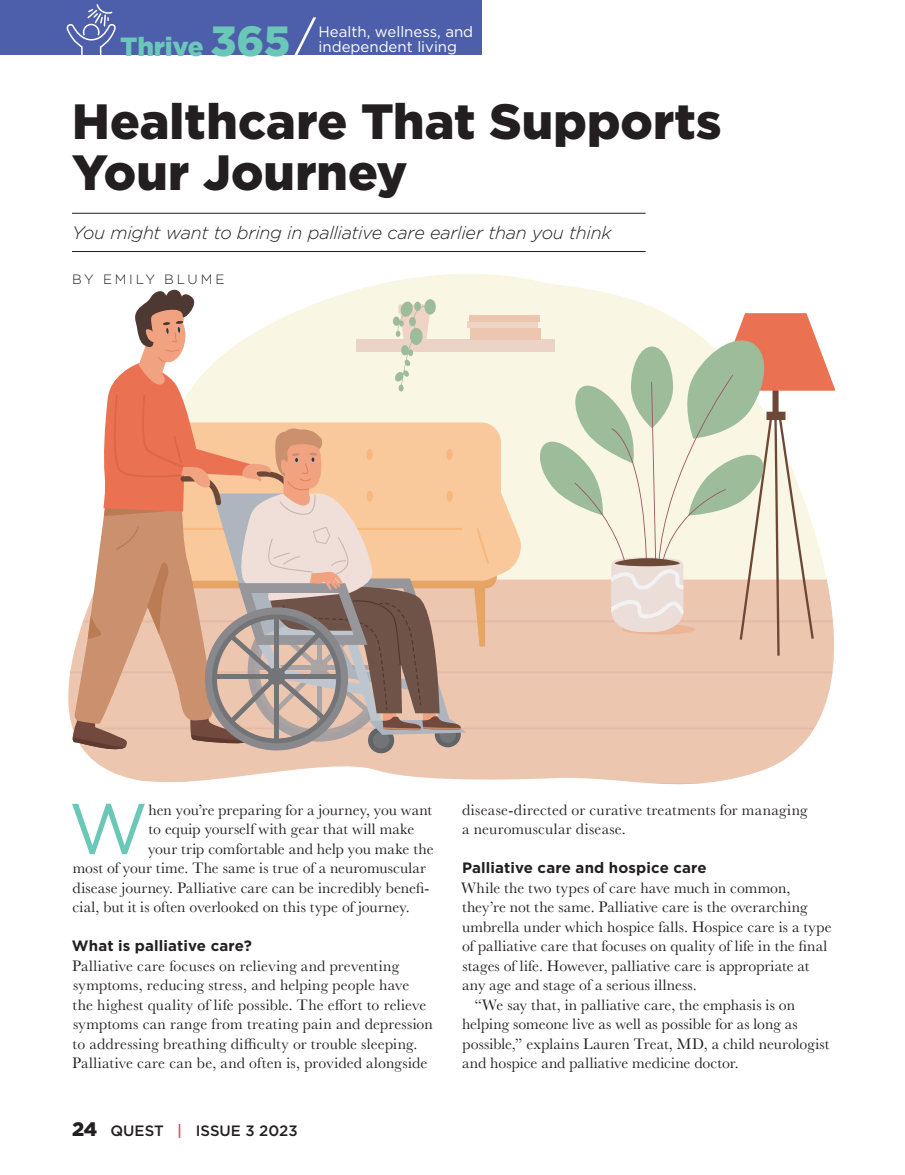
<style>
.page{position:relative;width:905px;height:1175px;background:#fff}
.page>*{position:absolute;margin:0;border:0;box-sizing:border-box;transform-origin:0 0}
.NEW_Body_Drop_Cap{font:71.4px "Gotham";color:#6bc7b8}
.NEW_Dept_Head{font:900 49.5px/51px "Gotham";letter-spacing:.005em;color:#231f20}
.t1{font:900 26.25px "Gotham";letter-spacing:-.01em;color:#6bc7b8}
.NEW_Dept_Deck{font:italic 300 18px "Gotham";letter-spacing:-.015em;color:#231f20}
.NEW_Body_No_Indent{font:15.75px/19.5px "Baskerville";letter-spacing:.015em;color:#231f20}
.NEW_Body_Drop_Cap-2{font:15.75px "Baskerville";letter-spacing:.005em;color:#231f20}
.NEW_Body_Indent{font:15.75px/19.5px "Baskerville";letter-spacing:.005em;color:#231f20}
.NEW_Subhead{font:700 15px "Gotham";letter-spacing:.01em;color:#231f20}
.t2{font:15px/15px "Gotham";color:#fff}
.t3{font:500 15px "Gotham";color:#231f20}
.NEW_Dept_Byline{font:300 13.5px "Gotham";letter-spacing:.21em;color:#231f20}
.s1{font-size:42.15px}
.s2{font-weight:900;font-size:19.5px}
.s3{color:#e74460}
</style>
<div class="page">
<div style="left:0;top:0;width:482px;height:55px;background:#4d5fab"></div>
<svg style="left:294px;top:17px;width:22px;height:38px"></svg>
<svg style="left:67px;top:4px;width:49px;height:51px"></svg>
<svg style="left:361px;top:274px;width:475px;height:305px"></svg>
<svg style="left:85px;top:579px;width:749px;height:204px;background:#efcdba"></svg>
<hr style="left:81px;top:620px;width:753px;height:2px;background:#e6baa6">
<hr style="left:65px;top:671px;width:768px;height:2px;background:#e6baa6">
<hr style="left:60px;top:727px;width:754px;height:2px;background:#e6baa6">
<hr style="left:377px;top:783px;width:347px;height:2px;background:#e6baa6">
<svg style="left:535px;top:313px;width:300px;height:342px;background:#e4d8c5"></svg>
<div style="left:357px;top:339px;width:198px;height:13px;background:#ebd4c6"></div>
<div style="left:470px;top:328px;width:71px;height:11px;background:#edc6b0"></div>
<div style="left:466px;top:321px;width:71px;height:7px;background:#efd3c5"></div>
<div style="left:468px;top:315px;width:71px;height:6px;background:#edc6b0"></div>
<svg style="left:60px;top:289px;width:463px;height:463px;background:#dfc0ab"></svg>
<hr style="left:72px;top:213px;width:573px;height:1px;background:#231f20">
<hr style="left:72px;top:251px;width:573px;height:1px;background:#231f20">
<h3 class="t1" style="left:120px;top:31px;width:171px">Thrive <span class="s1">365</span></h3>
<p class="t2" style="left:318px;top:24px;width:156px">Health, wellness, and independent living</p>
<p class="NEW_Dept_Head" style="left:72px;top:95px;width:651px">Healthcare That Supports<br>Your Journey</p>
<p class="NEW_Dept_Deck" style="left:72px;top:223px;width:541px">You might want to bring in palliative care earlier than you think</p>
<p class="NEW_Dept_Byline" style="left:72px;top:271px;width:154px">BY EMILY BLUME</p>
<p class="NEW_Body_Drop_Cap" style="left:69px;top:789px;width:81px">W</p>
<p class="NEW_Body_Drop_Cap-2" style="left:149px;top:799px;width:285px">hen you’re preparing for a journey, you want</p>
<p class="NEW_Body_Drop_Cap-2" style="left:148px;top:819px;width:267px">to equip yourself with gear that will make</p>
<p class="NEW_Body_Drop_Cap-2" style="left:148px;top:838px;width:287px">your trip comfortable and help you make the</p>
<p class="NEW_Body_Drop_Cap-2" style="left:73px;top:858px;width:355px">most of your time. The same is true of a neuromuscular</p>
<p class="NEW_Body_Drop_Cap-2" style="left:73px;top:877px;width:358px">disease journey. Palliative care can be incredibly benefi-</p>
<p class="NEW_Body_Drop_Cap-2" style="left:73px;top:897px;width:338px">cial, but it is often overlooked on this type of journey.</p>
<p class="NEW_Subhead" style="left:72px;top:937px;width:181px">What is palliative care?</p>
<p class="NEW_Body_No_Indent" style="left:72px;top:956px;width:362px">Palliative care focuses on relieving and preventing symptoms, reducing stress, and helping people have<br>the highest quality of life possible. The effort to relieve symptoms can range from treating pain and depression to addressing breathing difficulty or trouble sleeping.<br>Palliative care can be, and often is, provided alongside</p>
<p class="t3" style="left:72px;top:1121px;width:227px"><span class="s2">24</span> QUEST <span class="s3">|</span> ISSUE 3 2023</p>
<p class="NEW_Body_No_Indent" style="left:462px;top:800px;width:347px">disease-directed or curative treatments for managing a neuromuscular disease.</p>
<p class="NEW_Subhead" style="left:462px;top:859px;width:246px">Palliative care and hospice care</p>
<p class="NEW_Body_No_Indent" style="left:461px;top:878px;width:372px">While the two types of care have much in common, they’re not the same. Palliative care is the overarching umbrella under which hospice falls. Hospice care is a type of palliative care that focuses on quality of life in the final stages of life. However, palliative care is appropriate at any age and stage of a serious illness.</p>
<p class="NEW_Body_Indent" style="left:462px;top:995px;width:369px;text-indent:13px">“We say that, in palliative care, the emphasis is on helping someone live as well as possible for as long as possible,” explains Lauren Treat, MD, a child neurologist and hospice and palliative medicine doctor.</p>
</div>
